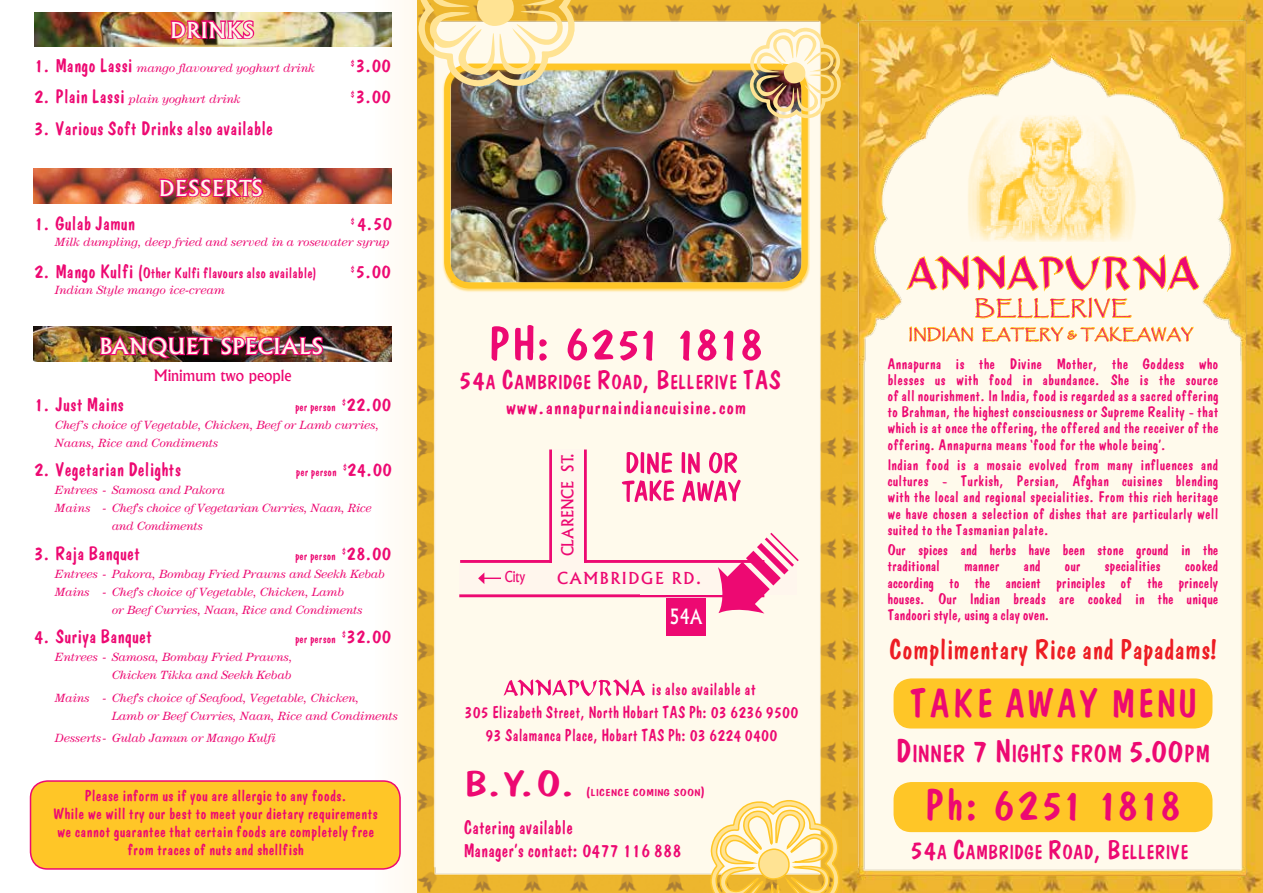
<style>
.page{position:relative;width:1263px;height:893px;background:#fff}
.page>*{position:absolute;margin:0;border:0;box-sizing:border-box;transform-origin:0 0}
.t1{font:46.95px "Dom Casual";letter-spacing:-.05em;color:#ed0972;scale:1.08 1}
.t2{font:44.55px "Dom Casual";letter-spacing:-.01em;color:#ed0972}
.t3{font:40.5px "Dom Casual";letter-spacing:.05em;color:#ed0972}
.t4{font:36px "Dom Casual";color:#ed0972;scale:1.3 1}
.t5{font:28.5px "Dom Casual";color:#ed1d24}
.t6{font:24.75px "Dom Casual";color:#ed0972}
.t7{font:500 21px "Albertus";letter-spacing:.03em;color:#fff6ed;scale:1.05 1}
.t8{font:20.25px "Dom Casual";color:#ed0972}
.t9{font:500 20.1px "Albertus";color:#fff;scale:.8 1}
.t10{font:19.65px "Papyrus";letter-spacing:.05em;color:#ed0972;scale:1.04 1}
.t11{font:19.5px "Dom Casual";color:#ed0972}
.t12{font:19.5px/22.5px "Dom Casual";color:#ed0972;scale:.95 1}
.t13{font:19.35px "Dom Casual";letter-spacing:.02em;color:#ed0972;scale:1.08 1}
.t14{font:17.25px/22.5px "Dom Casual";color:#ed0972;text-align:center;scale:.95 1}
.t15{font:17.25px "Dom Casual";color:#ed0972}
.t16{font:15.9px/18px "Dom Casual";color:#ed0972;text-align:center;scale:1.04 1}
.t17{font:500 15.9px "Albertus";letter-spacing:.1em;color:#ed0972}
.t18{font:500 15.9px "Albertus";color:#ed0972;scale:.91 1}
.t19{font:15.3px/16.2px "Dom Casual";letter-spacing:-.01em;color:#ed0972;text-align:justify}
.t20{font:15px "Dom Casual";color:#ed0972}
.t21{font:500 15px "Albertus";color:#ed0972}
.t22{font:500 14.4px "Albertus";color:#ed0972;scale:.8 1}
.t23{font:13.95px "Papyrus";letter-spacing:.05em;color:#ed0972}
.t24{font:italic 12px/18px "Century IT Cby BT";color:#ed0972}
.t25{font:12px "Dom Casual";color:#ed0972}
.t26{font:10.2px "Dom Casual";color:#ed0972;scale:1.3 1}
.s1{font-family:"Dom Casual";font-style:normal;font-size:19.5px}
.s2{font-size:19.5px}
.s3{font-size:27px}
.s4{font-size:33px}
.s5{font-size:13.5px}
</style>
<div class="page">
<div style="left:31px;top:781px;width:369px;height:88px;background:#ffc627;border-radius:17px"></div>
<div style="left:30px;top:780px;width:371px;height:90px;border:2px solid #ed0972;border-radius:17px"></div>
<img style="left:417px;top:0;width:846px;height:893px">
<img style="left:34px;top:12px;width:357px;height:34px">
<img style="left:169px;top:12px;width:87px;height:35px">
<img style="left:33px;top:169px;width:358px;height:34px">
<img style="left:158px;top:177px;width:107px;height:27px">
<img style="left:33px;top:327px;width:358px;height:34px">
<img style="left:98px;top:326px;width:227px;height:36px">
<img style="left:859px;top:21px;width:386px;height:854px">
<svg style="left:503px;top:678px;width:142px;height:19px;background:#f9b1c7"></svg>
<div style="left:459px;top:563px;width:192px;height:31px;background:#fff6ed"></div>
<hr style="left:460px;top:560px;width:304px;height:3px;background:#ed0972">
<hr style="left:459px;top:594px;width:305px;height:3px;background:#ed0972">
<hr style="left:549px;top:449px;width:3px;height:114px;background:#ed0972">
<hr style="left:584px;top:449px;width:3px;height:114px;background:#ed0972">
<div style="left:666px;top:598px;width:39px;height:37px;background:#ed0972"></div>
<div style="left:641px;top:563px;width:156px;height:31px;background:#fff6ed"></div>
<div style="left:552px;top:449px;width:32px;height:115px;background:#fff6ed"></div>
<svg style="left:478px;top:572px;width:23px;height:12px"></svg>
<svg style="left:718px;top:533px;width:81px;height:81px"></svg>
<svg style="left:622px;top:480px;width:119px;height:22px;background:#f794b8"></svg>
<svg style="left:626px;top:452px;width:111px;height:22px;background:#f790b6"></svg>
<svg style="left:418px;top:0;width:156px;height:87px;background:#f0d897"></svg>
<img style="left:750px;top:28px;width:91px;height:91px">
<svg style="left:709px;top:799px;width:131px;height:94px;background:#fadc8b"></svg>
<h3 class="t7" style="left:170px;top:17px;width:81px">DRINKS</h3>
<p class="t24" style="left:34px;top:58px;width:282px"><span class="s1">1. Mango Lassi</span> mango flavoured yoghurt drink</p>
<p class="t11" style="left:351px;top:54px;width:42px"><sup>$</sup>3.00</p>
<p class="t24" style="left:34px;top:90px;width:208px"><span class="s1">2. Plain Lassi</span> plain yoghurt drink</p>
<p class="t11" style="left:351px;top:85px;width:42px"><sup>$</sup>3.00</p>
<p class="t11" style="left:34px;top:117px;width:241px">3. Various Soft Drinks also available</p>
<h3 class="t7" style="left:159px;top:175px;width:100px">DESSERTS</h3>
<p class="t11" style="left:34px;top:212px;width:103px">1. Gulab Jamun</p>
<p class="t11" style="left:351px;top:212px;width:43px"><sup>$</sup> 4.50</p>
<p class="t24" style="left:55px;top:233px;width:336px">Milk dumpling, deep fried and served in a rosewater syrup</p>
<p class="t20" style="left:34px;top:264px;width:285px"><span class="s2">2. Mango Kulfi (</span>Other Kulfi flavours also available)</p>
<p class="t11" style="left:351px;top:260px;width:42px"><sup>$</sup>5.00</p>
<p class="t24" style="left:55px;top:281px;width:171px">Indian Style mango ice-cream</p>
<h3 class="t7" style="left:100px;top:333px;width:214px">BANQUET SPECIALS</h3>
<p class="t21" style="left:154px;top:367px;width:139px">Minimum two people</p>
<p class="t11" style="left:34px;top:393px;width:92px">1. Just Mains</p>
<p class="t25" style="left:295px;top:400px;width:42px">per person</p>
<p class="t11" style="left:342px;top:393px;width:51px"><sup>$</sup>22.00</p>
<p class="t24" style="left:55px;top:415px;width:325px">Chef’s choice of Vegetable, Chicken, Beef or Lamb curries,<br>Naans, Rice and Condiments</p>
<p class="t11" style="left:34px;top:458px;width:149px">2. Vegetarian Delights</p>
<p class="t25" style="left:296px;top:465px;width:42px">per person</p>
<p class="t11" style="left:343px;top:458px;width:51px"><sup>$</sup>24.00</p>
<p class="t24" style="left:55px;top:481px;width:171px">Entrees - Samosa and Pakora</p>
<p class="t24" style="left:55px;top:499px;width:318px">Mains - Chef's choice of Vegetarian Curries, Naan, Rice</p>
<p class="t24" style="left:112px;top:517px;width:92px">and Condiments</p>
<p class="t11" style="left:34px;top:542px;width:108px">3. Raja Banquet</p>
<p class="t25" style="left:295px;top:549px;width:42px">per person</p>
<p class="t11" style="left:342px;top:542px;width:51px"><sup>$</sup>28.00</p>
<p class="t24" style="left:55px;top:564px;width:331px">Entrees - Pakora, Bombay Fried Prawns and Seekh Kebab</p>
<p class="t24" style="left:55px;top:582px;width:290px">Mains - Chef's choice of Vegetable, Chicken, Lamb</p>
<p class="t24" style="left:112px;top:600px;width:252px">or Beef Curries, Naan, Rice and Condiments</p>
<p class="t11" style="left:34px;top:625px;width:120px">4. Suriya Banquet</p>
<p class="t25" style="left:295px;top:632px;width:42px">per person</p>
<p class="t11" style="left:342px;top:625px;width:51px"><sup>$</sup>32.00</p>
<p class="t24" style="left:55px;top:648px;width:239px;text-align:right">Entrees - Samosa, Bombay Fried Prawns,<br>Chicken Tikka and Seekh Kebab</p>
<p class="t24" style="left:112px;top:688px;width:288px;text-indent:-57px">Mains - Chef's choice of Seafood, Vegetable, Chicken,<br>Lamb or Beef Curries, Naan, Rice and Condiments</p>
<p class="t24" style="left:55px;top:728px;width:222px">Desserts- Gulab Jamun or Mango Kulfi</p>
<h1 class="t1" style="left:488px;top:316px;width:257px">PH: 6251 1818</h1>
<p class="t13" style="left:506px;top:396px;width:224px">www.annapurnaindiancuisine.com</p>
<h3 class="t8" style="left:459px;top:370px;width:297px"><span class="s3">54</span>A <span class="s3">C</span>AMBRIDGE <span class="s3">R</span>OAD<span class="s3">, B</span>ELLERIVE <span class="s3">TAS</span></h3>
<p class="t18" style="left:558px;top:556px;width:115px;rotate:-90deg">CLARENCE ST.</p>
<p class="t22" style="left:505px;top:568px;width:27px">City</p>
<p class="t17" style="left:557px;top:569px;width:145px">CAMBRIDGE RD.</p>
<h3 class="t9" style="left:669px;top:604px;width:43px">54A</h3>
<p class="t15" style="left:651px;top:679px;width:106px">is also available at</p>
<p class="t14" style="left:464px;top:701px;width:353px">305 Elizabeth Street, North Hobart TAS Ph: 03 6236 9500<br>93 Salamanca Place, Hobart TAS Ph: 03 6224 0400</p>
<p class="t10" style="left:975px;top:296px;width:152px">BELLERIVE</p>
<p class="t19" style="left:887px;top:355px;width:333px">Annapurna is the Divine Mother, the Goddess who blesses us with food in abundance. She is the source of all nourishment. In India, food is regarded as a sacred offering to Brahman, the highest consciousness or Supreme Reality - that which is at once the offering, the offered and the receiver of the offering. Annapurna means ‘food for the whole being’.</p>
<p class="t19" style="left:887px;top:457px;width:333px">Indian food is a mosaic evolved from many influences and cultures - Turkish, Persian, Afghan cuisines blending with the local and regional specialities. From this rich heritage we have chosen a selection of dishes that are particularly well suited to the Tasmanian palate.</p>
<p class="t19" style="left:887px;top:542px;width:333px">Our spices and herbs have been stone ground in the traditional</p>
<p class="t23" style="left:909px;top:326px;width:286px">INDIAN EATERY &amp; TAKEAWAY</p>
<p class="t19" style="left:887px;top:558px;width:333px;text-indent:297px">cooked according to the ancient principles of the princely houses. Our Indian breads are cooked in the unique Tandoori style, using a clay oven.</p>
<p class="t19" style="left:964px;top:558px;width:37px">manner</p>
<p class="t19" style="left:1023px;top:558px;width:19px">and</p>
<p class="t19" style="left:1065px;top:558px;width:18px">our</p>
<p class="t19" style="left:1104px;top:558px;width:58px">specialities</p>
<h3 class="t5" style="left:888px;top:632px;width:331px">Complimentary Rice and Papadams!</h3>
<h3 class="t3" style="left:909px;top:679px;width:289px">TAKE AWAY MENU</h3>
<h3 class="t6" style="left:895px;top:739px;width:316px"><span class="s4">D</span>INNER <span class="s4">7 N</span>IGHTS FROM <span class="s4">5.00</span>PM</h3>
<h3 class="t4" style="left:463px;top:763px;width:88px">B.Y.O.</h3>
<p class="t26" style="left:585px;top:786px;width:94px"><span class="s5">(</span>LICENCE COMING SOON<span class="s5">)</span></p>
<p class="t16" style="left:53px;top:787px;width:314px">Please inform us if you are allergic to any foods.<br>While we will try our best to meet your dietary requirements we cannot guarantee that certain foods are completely free from traces of nuts and shellfish</p>
<h2 class="t2" style="left:924px;top:779px;width:258px">Ph: 6251 1818</h2>
<p class="t12" style="left:463px;top:816px;width:231px">Catering available<br>Manager's contact: 0477 116 888</p>
<h3 class="t8" style="left:910px;top:841px;width:280px"><span class="s3">54</span>A <span class="s3">C</span>AMBRIDGE <span class="s3">R</span>OAD<span class="s3">, B</span>ELLERIVE</h3>
</div>
